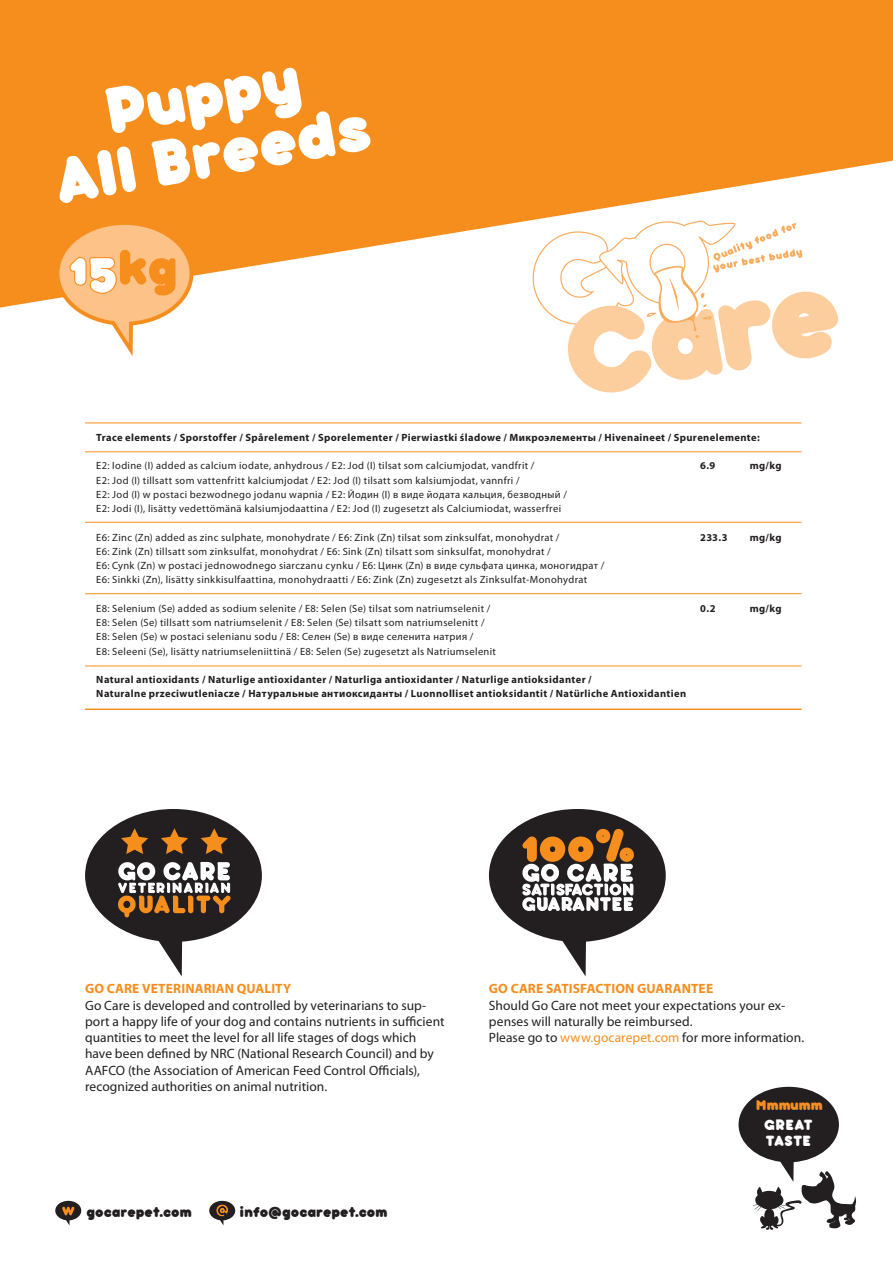
<style>
.page{position:relative;width:893px;height:1263px;background:#fff}
.page>*{position:absolute;margin:0;border:0;box-sizing:border-box;transform-origin:0 0}
.t1{font:900 72px/59.7px "bubbleboddy";color:#fff;text-align:center}
.t2{font:900 54.6px "bubbleboddy";color:#fff}
.t3{font:900 16.5px/16.2px "bubbleboddy";letter-spacing:.015em;color:#fff}
.t4{font:900 15.6px "bubbleboddy";letter-spacing:.005em;color:#231f20}
.t5{font:900 15.6px "bubbleboddy";color:#f68e1e}
.t6{font:13.5px/16.2px "Myriad Pro";letter-spacing:.005em;color:#231f20}
.t7{font:700 13.5px "Myriad Pro";letter-spacing:.005em;color:#f68e1e}
.t8{font:10.5px/14.2px "Myriad Pro";letter-spacing:.035em;color:#231f20}
.t9{font:700 10.5px/14.2px "Myriad Pro";letter-spacing:.035em;color:#231f20}
.s1{color:#f68e1e}
</style>
<div class="page">
<svg style="left:543px;top:308px;width:295px;height:85px"></svg>
<svg style="left:0;top:0;width:893px;height:308px;fill:#f68e1e"></svg>
<svg style="left:56px;top:221px;width:137px;height:135px"></svg>
<svg style="left:209px;top:1201px;width:26px;height:24px"></svg>
<svg style="left:55px;top:1201px;width:26px;height:24px"></svg>
<svg style="left:738px;top:1087px;width:119px;height:143px"></svg>
<svg style="left:489px;top:809px;width:177px;height:167px"></svg>
<svg style="left:85px;top:809px;width:177px;height:167px"></svg>
<hr style="left:85px;top:423px;width:716px;height:1px;background:#f68e1e">
<hr style="left:85px;top:451px;width:716px;height:1px;background:#f68e1e">
<hr style="left:85px;top:522px;width:716px;height:1px;background:#f68e1e">
<hr style="left:85px;top:593px;width:716px;height:1px;background:#f68e1e">
<hr style="left:85px;top:666px;width:716px;height:1px;background:#f68e1e">
<hr style="left:85px;top:708px;width:716px;height:2px;background:#f68e1e">
<h1 class="t1" style="left:39px;top:90px;width:323px;rotate:-10deg">Puppy<br>All Breeds</h1>
<h2 class="t2" style="left:69px;top:230px;width:110px">15<span class="s1">kg</span></h2>
<p class="t9" style="left:96px;top:430px;width:665px">Trace elements / Sporstoffer / Spårelement / Sporelementer / Pierwiastki śladowe / Микроэлементы / Hivenaineet / Spurenelemente:</p>
<p class="t8" style="left:96px;top:459px;width:472px">E2: Iodine (I) added as calcium iodate, anhydrous / E2: Jod (I) tilsat som calciumjodat, vandfrit /<br>E2: Jod (I) tillsatt som vattenfritt kalciumjodat / E2: Jod (I) tilsatt som kalsiumjodat, vannfri /<br>E2: Jod (I) w postaci bezwodnego jodanu wapnia / E2: Йодин (I) в виде йодата кальция, безводный / E2: Jodi (I), lisätty vedettömänä kalsiumjodaattina / E2: Jod (I) zugesetzt als Calciumiodat, wasserfrei</p>
<p class="t8" style="left:96px;top:530px;width:510px">E6: Zinc (Zn) added as zinc sulphate, monohydrate / E6: Zink (Zn) tilsat som zinksulfat, monohydrat /<br>E6: Zink (Zn) tillsatt som zinksulfat, monohydrat / E6: Sink (Zn) tilsatt som sinksulfat, monohydrat /<br>E6: Cynk (Zn) w postaci jednowodnego siarczanu cynku / E6: Цинк (Zn) в виде сульфата цинка, моногидрат / E6: Sinkki (Zn), lisätty sinkkisulfaattina, monohydraatti / E6: Zink (Zn) zugesetzt als Zinksulfat-Monohydrat</p>
<p class="t8" style="left:96px;top:601px;width:401px">E8: Selenium (Se) added as sodium selenite / E8: Selen (Se) tilsat som natriumselenit / E8: Selen (Se) tillsatt som natriumselenit / E8: Selen (Se) tilsatt som natriumselenitt / E8: Selen (Se) w postaci selenianu sodu / E8: Селен (Se) в виде селенита натрия /<br>E8: Seleeni (Se), lisätty natriumseleniittinä / E8: Selen (Se) zugesetzt als Natriumselenit</p>
<p class="t9" style="left:96px;top:672px;width:591px">Natural antioxidants / Naturlige antioxidanter / Naturliga antioxidanter / Naturlige antioksidanter /<br>Naturalne przeciwutleniacze / Натуральные антиоксиданты / Luonnolliset antioksidantit / Natürliche Antioxidantien</p>
<p class="t9" style="left:700px;top:458px;width:17px">6.9</p>
<p class="t9" style="left:750px;top:458px;width:33px">mg/kg</p>
<p class="t9" style="left:700px;top:530px;width:29px">233.3</p>
<p class="t9" style="left:750px;top:530px;width:33px">mg/kg</p>
<p class="t9" style="left:700px;top:601px;width:17px">0.2</p>
<p class="t9" style="left:750px;top:601px;width:33px">mg/kg</p>
<p class="t7" style="left:85px;top:980px;width:208px">GO CARE VETERINARIAN QUALITY</p>
<p class="t6" style="left:85px;top:997px;width:361px">Go Care is developed and controlled by veterinarians to sup&shy;port a happy life of your dog and contains nutrients in sufficient quantities to meet the level for all life stages of dogs which have been defined by NRC (National Research Council) and by AAFCO (the Association of American Feed Control Officials), recognized authorities on animal nutrition.</p>
<h3 class="t4" style="left:86px;top:1201px;width:107px">gocarepet.com</h3>
<h3 class="t4" style="left:240px;top:1201px;width:149px">info@gocarepet.com</h3>
<p class="t7" style="left:489px;top:980px;width:226px">GO CARE SATISFACTION GUARANTEE</p>
<p class="t6" style="left:489px;top:997px;width:317px">Should Go Care not meet your expectations your ex&shy;penses will naturally be reimbursed.<br>Please go to <span class="s1">www.gocarepet.com</span> for more information.</p>
<h3 class="t5" style="left:756px;top:1094px;width:68px">Mmmumm</h3>
<h3 class="t3" style="left:764px;top:1115px;width:50px">GREAT<br>TASTE</h3>
</div>
